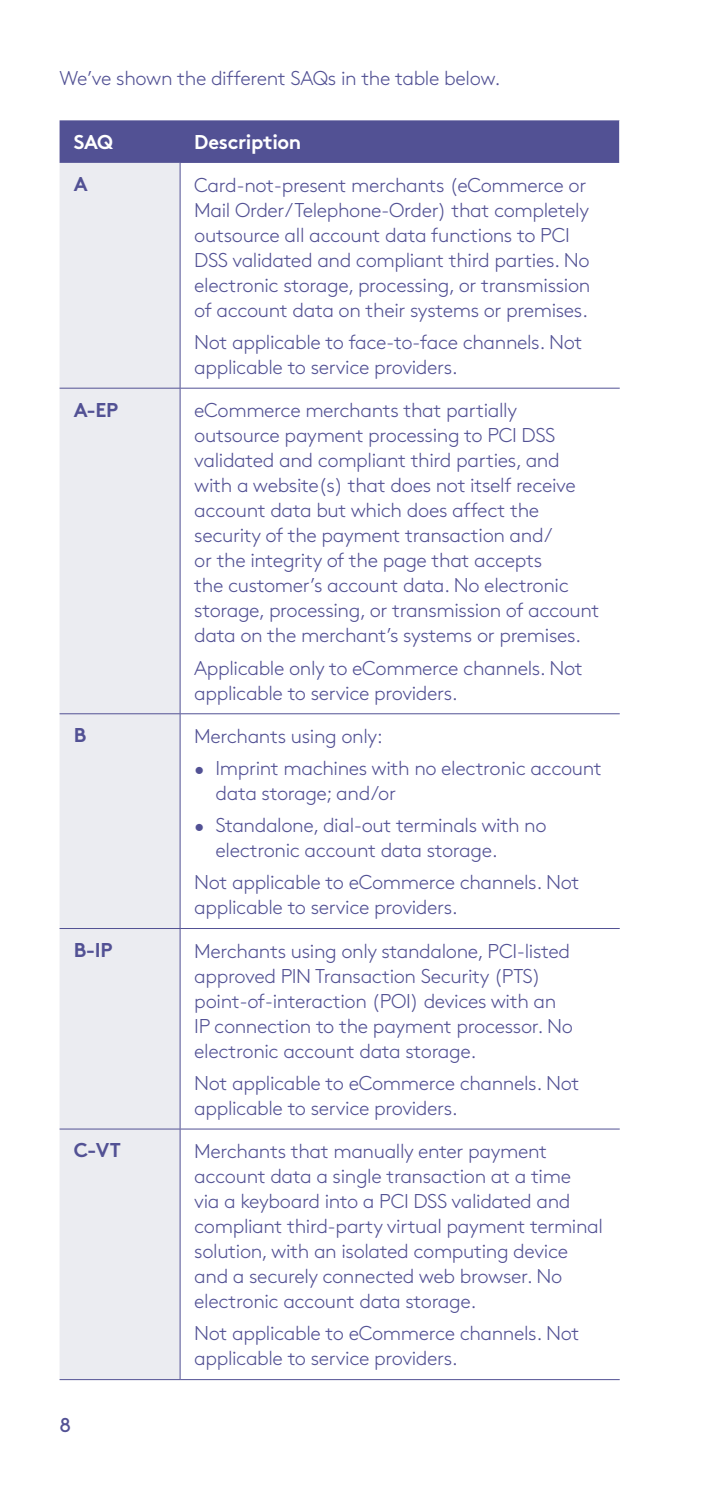
<style>
.page{position:relative;width:702px;height:1489px;background:#fff}
.page>*{position:absolute;margin:0;border:0;box-sizing:border-box;transform-origin:0 0}
.Table_Body{font:300 20px/25px "Brown";letter-spacing:-.02em;color:#525194}
.Table_Head{font:700 20px "Brown";letter-spacing:-.02em;color:#fff}
.Table_Bold{font:700 20px "Brown";color:#525194}
.t1{font:20px "Brown";color:#525194}
</style>
<div class="page">
<div style="left:60px;top:120px;width:559px;height:43px;background:#525194"></div>
<div style="left:60px;top:163px;width:120px;height:1215px;background:#ebecf1"></div>
<hr style="left:180px;top:388px;width:439px;height:1px;background:#525194">
<hr style="left:180px;top:713px;width:439px;height:1px;background:#525194">
<hr style="left:180px;top:1128px;width:439px;height:1px;background:#525194">
<hr style="left:60px;top:1378px;width:120px;height:1px;background:#525194">
<hr style="left:180px;top:1378px;width:439px;height:1px;background:#525194">
<hr style="left:180px;top:163px;width:1px;height:225px;background:#525194">
<hr style="left:180px;top:928px;width:439px;height:1px;background:#525194">
<hr style="left:60px;top:388px;width:120px;height:1px;background:#525194">
<hr style="left:180px;top:388px;width:1px;height:325px;background:#525194">
<hr style="left:60px;top:713px;width:120px;height:1px;background:#525194">
<hr style="left:180px;top:714px;width:1px;height:214px;background:#525194">
<hr style="left:60px;top:928px;width:120px;height:1px;background:#525194">
<hr style="left:180px;top:928px;width:1px;height:200px;background:#525194">
<hr style="left:60px;top:1128px;width:120px;height:1px;background:#525194">
<hr style="left:180px;top:1129px;width:1px;height:250px;background:#525194">
<p class="Table_Body" style="left:60px;top:64px;width:442px">We’ve shown the different SAQs in the table below.</p>
<p class="Table_Head" style="left:74px;top:125px;width:41px">SAQ</p>
<p class="Table_Head" style="left:194px;top:125px;width:108px">Description</p>
<p class="Table_Bold" style="left:74px;top:168px;width:15px">A</p>
<p class="Table_Body" style="left:194px;top:171px;width:397px">Card-not-present merchants (eCommerce or Mail Order/Telephone-Order) that completely outsource all account data functions to PCI DSS validated and compliant third parties. No electronic storage, processing, or transmission of account data on their systems or premises.</p>
<p class="Table_Body" style="left:194px;top:328px;width:389px">Not applicable to face-to-face channels. Not applicable to service providers.</p>
<p class="Table_Bold" style="left:74px;top:393px;width:46px">A-EP</p>
<p class="Table_Body" style="left:194px;top:396px;width:407px">eCommerce merchants that partially outsource payment processing to PCI DSS validated and compliant third parties, and with a website(s) that does not itself receive account data but which does affect the security of the payment transaction and/<br>or the integrity of the page that accepts<br>the customer’s account data. No electronic storage, processing, or transmission of account data on the merchant’s systems or premises.</p>
<p class="Table_Body" style="left:194px;top:653px;width:390px">Applicable only to eCommerce channels. Not applicable to service providers.</p>
<p class="Table_Bold" style="left:74px;top:719px;width:14px">B</p>
<p class="Table_Body" style="left:194px;top:722px;width:190px">Merchants using only:</p>
<p class="Table_Body" style="left:215px;top:754px;width:388px;text-indent:-21px">• Imprint machines with no electronic account data storage; and/or</p>
<p class="Table_Body" style="left:215px;top:811px;width:332px;text-indent:-21px">• Standalone, dial-out terminals with no electronic account data storage.</p>
<p class="Table_Body" style="left:194px;top:868px;width:386px">Not applicable to eCommerce channels. Not applicable to service providers.</p>
<p class="Table_Bold" style="left:74px;top:933px;width:40px">B-IP</p>
<p class="Table_Body" style="left:194px;top:936px;width:380px">Merchants using only standalone, PCI-listed approved PIN Transaction Security (PTS) point-of-interaction (POI) devices with an IP connection to the payment processor. No electronic account data storage.</p>
<p class="Table_Body" style="left:194px;top:1068px;width:386px">Not applicable to eCommerce channels. Not applicable to service providers.</p>
<p class="Table_Bold" style="left:74px;top:1134px;width:49px">C-VT</p>
<p class="Table_Body" style="left:194px;top:1137px;width:410px">Merchants that manually enter payment account data a single transaction at a time<br>via a keyboard into a PCI DSS validated and compliant third-party virtual payment terminal solution, with an isolated computing device and a securely connected web browser. No electronic account data storage.</p>
<p class="Table_Body" style="left:194px;top:1319px;width:386px">Not applicable to eCommerce channels. Not applicable to service providers.</p>
<p class="t1" style="left:60px;top:1409px;width:13px">8</p>
</div>
